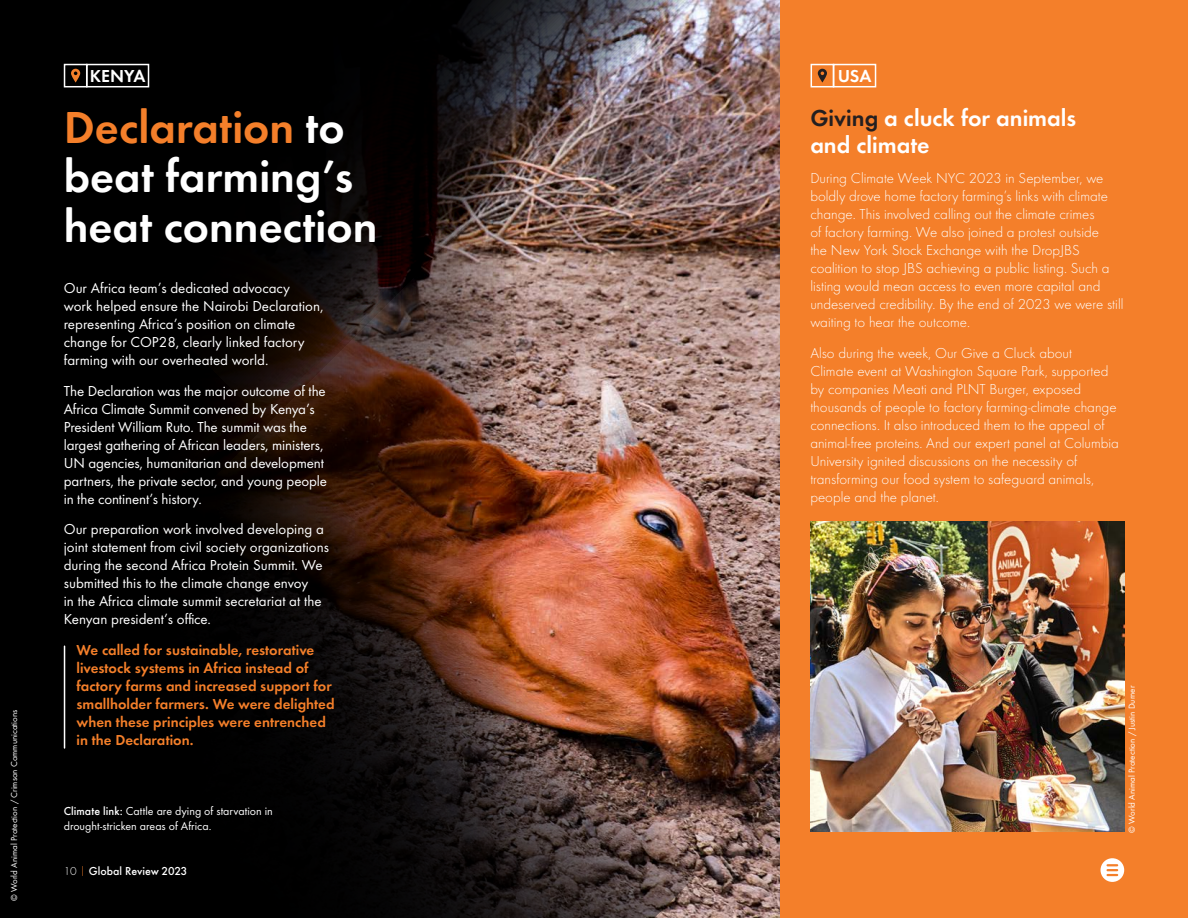
<style>
.page{position:relative;width:1188px;height:918px;background:#fff}
.page>*{position:absolute;margin:0;border:0;box-sizing:border-box;transform-origin:0 0}
.t1{font:600 46.5px/49.5px "Futura Round";color:#fff}
.t2{font:600 24px/27px "Futura Round";color:#fff}
.paragraph{font:600 18px "Futura Round";letter-spacing:-.005em;color:#fff}
.paragraph-2{font:300 15px/18px "Futura Round";color:#fff}
.paragraph-3{font:15px/18px "Futura Round";color:#fff}
.paragraph-4{font:600 15px/18px "Futura Round";color:#f47f2a}
.t3{font:12px/15px "Futura Round";color:#fff}
.t4{font:500 12px "Futura Round";color:#fff}
.t5{font:9px "Futura Round";color:#fff}
.s1{color:#f47f2a}
.s2{font-weight:500}
.s3{font-weight:300}
.s4{font-weight:300;color:#f47f2a}
.s5{color:#231f20}
</style>
<div class="page">
<img style="left:710px;top:0;width:71px;height:918px">
<img style="left:0;top:0;width:710px;height:125px">
<div style="left:781px;top:0;width:407px;height:918px;background:#f47f2a"></div>
<img style="left:811px;top:522px;width:313px;height:310px">
<div style="left:833px;top:64px;width:43px;height:23px;border:2px solid #fff"></div>
<div style="left:811px;top:64px;width:23px;height:23px;border:2px solid #fff"></div>
<svg style="left:818px;top:69px;width:9px;height:14px"></svg>
<img style="left:0;top:125px;width:710px;height:793px">
<div style="left:86px;top:64px;width:63px;height:23px;border:2px solid #fff"></div>
<div style="left:64px;top:64px;width:23px;height:23px;border:2px solid #fff"></div>
<svg style="left:71px;top:69px;width:9px;height:14px"></svg>
<hr style="left:64px;top:646px;width:1px;height:102px;background:#fff">
<svg style="left:1101px;top:858px;width:23px;height:24px"></svg>
<svg style="left:1108px;top:864px;width:9px;height:12px"></svg>
<p class="t5" style="left:8px;top:901px;width:193px;rotate:-90deg">© World Animal Protection / Crimson Communications</p>
<p class="paragraph" style="left:90px;top:62px;width:57px">KENYA</p>
<p class="t1" style="left:64px;top:98px;width:315px"><span class="s1">Declaration</span> to beat farming’s heat connection</p>
<p class="paragraph-3" style="left:64px;top:278px;width:261px">Our Africa team’s dedicated advocacy<br>work helped ensure the Nairobi Declaration, representing Africa’s position on climate change for COP28, clearly linked factory farming with our overheated world.</p>
<p class="paragraph-3" style="left:64px;top:381px;width:265px">The Declaration was the major outcome of the Africa Climate Summit convened by Kenya’s President William Ruto. The summit was the largest gathering of African leaders, ministers, UN agencies, humanitarian and development partners, the private sector, and young people in the continent’s history.</p>
<p class="paragraph-3" style="left:64px;top:519px;width:267px">Our preparation work involved developing a joint statement from civil society organizations during the second Africa Protein Summit. We submitted this to the climate change envoy<br>in the Africa climate summit secretariat at the Kenyan president’s office.</p>
<p class="paragraph-4" style="left:77px;top:640px;width:260px">We called for sustainable, restorative livestock systems in Africa instead of factory farms and increased support for smallholder farmers. We were delighted when these principles were entrenched in the Declaration.</p>
<p class="t3" style="left:64px;top:802px;width:211px"><span class="s2">Climate link:</span> Cattle are dying of starvation in drought-stricken areas of Africa.</p>
<p class="t4" style="left:64px;top:862px;width:125px"><span class="s3">10</span> <span class="s4">|</span> Global Review 2023</p>
<p class="paragraph" style="left:838px;top:62px;width:35px">USA</p>
<p class="t2" style="left:810px;top:102px;width:268px"><span class="s5">Giving</span> a cluck for animals and climate</p>
<p class="paragraph-2" style="left:810px;top:169px;width:315px">During Climate Week NYC 2023 in September, we boldly drove home factory farming’s links with climate change. This involved calling out the climate crimes<br>of factory farming. We also joined a protest outside<br>the New York Stock Exchange with the DropJBS coalition to stop JBS achieving a public listing. Such a listing would mean access to even more capital and undeserved credibility. By the end of 2023 we were still waiting to hear the outcome.</p>
<p class="paragraph-2" style="left:810px;top:344px;width:310px">Also during the week, Our Give a Cluck about Climate event at Washington Square Park, supported by companies Meati and PLNT Burger, exposed thousands of people to factory farming-climate change connections. It also introduced them to the appeal of animal-free proteins. And our expert panel at Columbia University ignited discussions on the necessity of transforming our food system to safeguard animals, people and the planet.</p>
<p class="t5" style="left:1125px;top:833px;width:149px;rotate:-90deg">© World Animal Protection / Justin Durner</p>
</div>
